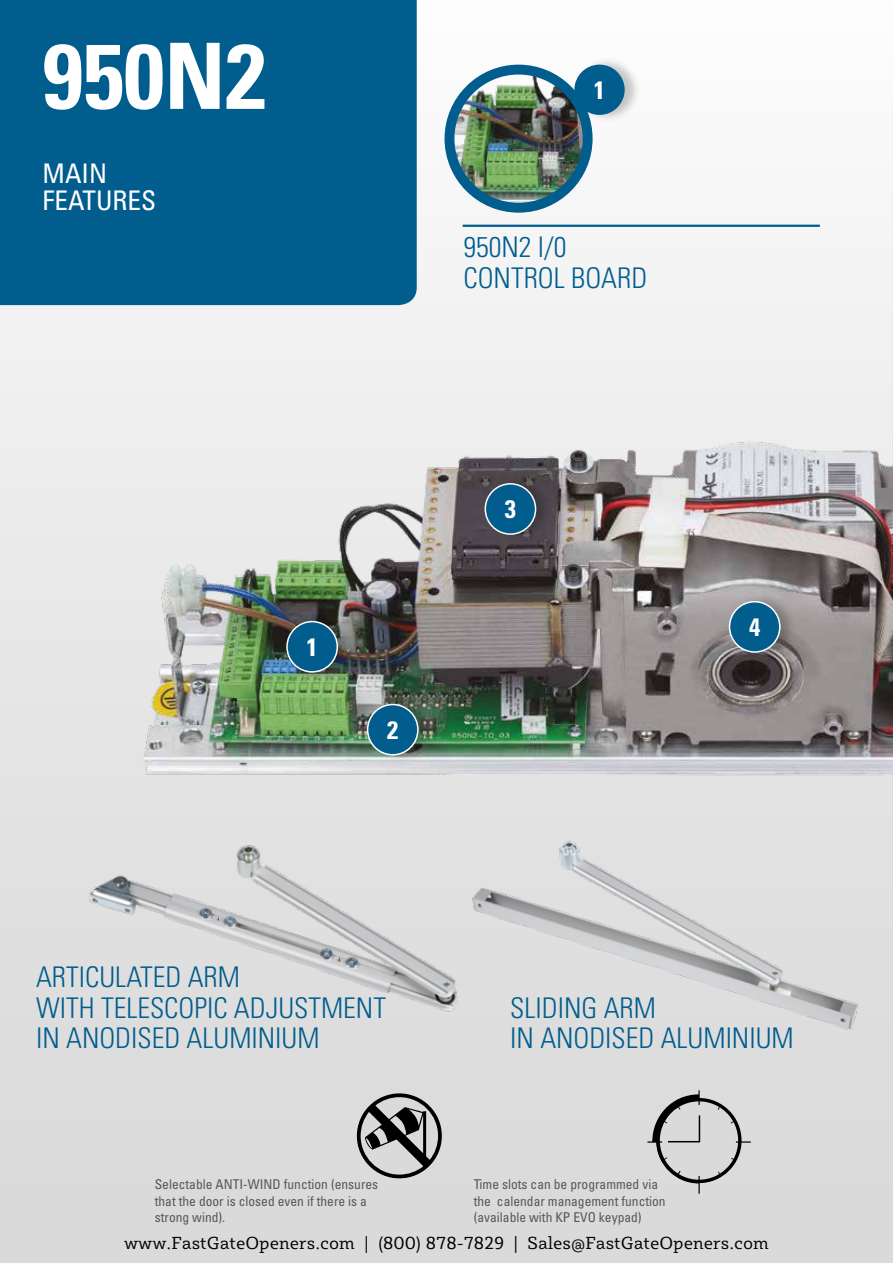
<style>
.page{position:relative;width:893px;height:1263px;background:#fff}
.page>*{position:absolute;margin:0;border:0;box-sizing:border-box;transform-origin:0 0}
.t1{font:700 condensed 91.5px "Univers LT Std";color:#fff}
.t2{font:300 condensed 28.5px/30.5px "Univers LT Std";color:#005d8e}
.t3{font:condensed 27px/27px "Univers LT Std";color:#fff}
.t4{font:700 condensed 25.2px "Univers LT Std";color:#fff}
.t5{font:18px "Sybilla Pro";color:#000}
.t6{font:condensed 13.5px/16.6px "Univers LT Std";color:#575756}
</style>
<div class="page">
<div style="left:0;top:0;width:893px;height:1263px;background:linear-gradient(to bottom,#fafafb,#d7d7d7)"></div>
<div style="left:0;top:0;width:417px;height:305px;background:#005d8e"></div>
<hr style="left:892px;top:0;width:1px;height:1263px;background:#dadada">
<div style="left:575px;top:57px;width:66px;height:66px;background:#000;opacity:.22"></div>
<div style="left:574px;top:65px;width:51px;height:50px;background:#005d8e;border-radius:50%"></div>
<hr style="left:463px;top:225px;width:357px;height:2px;background:#005d8e">
<img style="left:449px;top:70px;width:139px;height:138px;border-radius:69px">
<div style="left:445px;top:65px;width:148px;height:148px;border:10px solid #005d8e;border-radius:50%"></div>
<img style="left:101px;top:421px;width:792px;height:382px">
<div style="left:287px;top:613px;width:68px;height:68px;background:#000;opacity:.22"></div>
<div style="left:287px;top:622px;width:50px;height:50px;background:#005d8e;border-radius:50%"></div>
<div style="left:286px;top:621px;width:52px;height:52px;border:2px solid #fff;border-radius:50%"></div>
<div style="left:485px;top:475px;width:68px;height:68px;background:#000;opacity:.22"></div>
<div style="left:485px;top:484px;width:51px;height:50px;background:#005d8e;border-radius:50%"></div>
<div style="left:485px;top:483px;width:51px;height:52px;border:2px solid #fff;border-radius:50%"></div>
<div style="left:368px;top:696px;width:67px;height:67px;background:#000;opacity:.22"></div>
<div style="left:368px;top:704px;width:50px;height:51px;background:#005d8e;border-radius:50%"></div>
<div style="left:367px;top:704px;width:52px;height:51px;border:2px solid #fff;border-radius:50%"></div>
<div style="left:730px;top:593px;width:67px;height:68px;background:#000;opacity:.22"></div>
<div style="left:729px;top:602px;width:51px;height:50px;background:#005d8e;border-radius:50%"></div>
<div style="left:729px;top:601px;width:52px;height:52px;border:2px solid #fff;border-radius:50%"></div>
<svg style="left:357px;top:1093px;width:85px;height:85px"></svg>
<svg style="left:647px;top:1090px;width:104px;height:104px"></svg>
<hr style="left:668px;top:1141px;width:32px;height:1px;background:#000">
<img style="left:469px;top:835px;width:392px;height:201px">
<img style="left:85px;top:842px;width:377px;height:176px">
<h1 class="t1" style="left:43px;top:20px;width:225px">950N2</h1>
<h3 class="t3" style="left:43px;top:159px;width:115px">MAIN<br>FEATURES</h3>
<h3 class="t4" style="left:594px;top:74px;width:13px">1</h3>
<h2 class="t2" style="left:463px;top:232px;width:185px">950N2 I/0<br>CONTROL BOARD</h2>
<h3 class="t4" style="left:307px;top:631px;width:13px">1</h3>
<h3 class="t4" style="left:387px;top:714px;width:13px">2</h3>
<h3 class="t4" style="left:505px;top:494px;width:13px">3</h3>
<h3 class="t4" style="left:749px;top:611px;width:13px">4</h3>
<h2 class="t2" style="left:36px;top:962px;width:351px">ARTICULATED ARM<br>WITH TELESCOPIC ADJUSTMENT<br>IN ANODISED ALUMINIUM</h2>
<h2 class="t2" style="left:510px;top:992px;width:285px">SLIDING ARM<br>IN ANODISED ALUMINIUM</h2>
<p class="t6" style="left:155px;top:1175px;width:225px">Selectable ANTI-WIND function (ensures that the door is closed even if there is a strong wind).</p>
<p class="t6" style="left:474px;top:1175px;width:193px">Time slots can be programmed via the calendar management function (available with KP EVO keypad)</p>
<h3 class="t5" style="left:124px;top:1231px;width:646px">www.FastGateOpeners.com | (800) 878-7829 | Sales@FastGateOpeners.com</h3>
</div>
